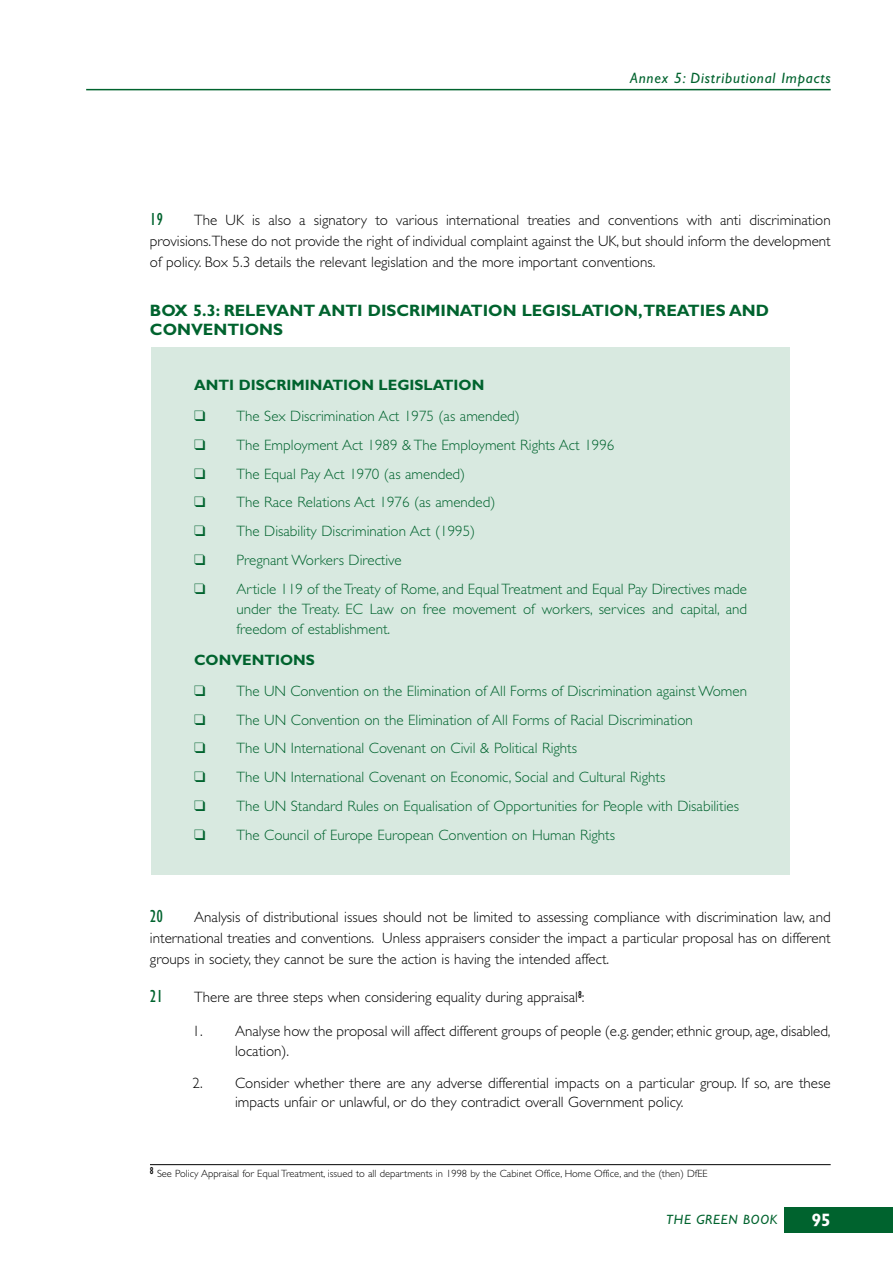
<style>
.page{position:relative;width:893px;height:1263px;background:#fff}
.page>*{position:absolute;margin:0;border:0;box-sizing:border-box;transform-origin:0 0}
.t1{font:condensed 18px "Gill Sans";color:#00632e}
.t2{font:700 condensed 18px "Gill Sans";color:#fff}
.t3{font:700 16.5px/19.8px "Gill Sans";color:#00632e}
.t4{font:300 15px/21px "Gill Sans";color:#000;text-align:justify}
.t5{font:300 15px/20.2px "Gill Sans";color:#00632e;text-align:justify}
.t6{font:700 15px "Gill Sans";color:#00632e}
.t7{font:italic 15px "Gill Sans";letter-spacing:.05em;color:#00632e}
.t8{font:italic 13.5px "Gill Sans";letter-spacing:.05em;color:#00632e}
.t9{font:300 10.5px "Gill Sans";color:#000}
</style>
<div class="page">
<div style="left:151px;top:348px;width:638px;height:527px;background:#d8e9e0"></div>
<div style="left:783px;top:1208px;width:109px;height:25px;background:#00632e"></div>
<hr style="left:86px;top:89px;width:744px;height:1px;background:#00632e">
<hr style="left:150px;top:1164px;width:680px;height:1px;background:#000">
<p class="t7" style="left:630px;top:72px;width:202px">Annex 5: Distributional Impacts</p>
<p class="t1" style="left:150px;top:213px;width:15px">19</p>
<p class="t4" style="left:150px;top:211px;width:682px;text-indent:44px">The UK is also a signatory to various international treaties and conventions with anti discrimination provisions.These do not provide the right of individual complaint against the UK, but should inform the development of policy. Box 5.3 details the relevant legislation and the more important conventions.</p>
<p class="t3" style="left:150px;top:302px;width:620px">BOX 5.3: RELEVANT ANTI DISCRIMINATION LEGISLATION,TREATIES AND<br>CONVENTIONS</p>
<p class="t6" style="left:194px;top:380px;width:292px">ANTI DISCRIMINATION LEGISLATION</p>
<p class="t5" style="left:194px;top:408px;width:327px">❑ The Sex Discrimination Act 1975 (as amended)</p>
<p class="t5" style="left:194px;top:436px;width:422px">❑ The Employment Act 1989 &amp; The Employment Rights Act 1996</p>
<p class="t5" style="left:194px;top:465px;width:273px">❑ The Equal Pay Act 1970 (as amended)</p>
<p class="t5" style="left:194px;top:494px;width:303px">❑ The Race Relations Act 1976 (as amended)</p>
<p class="t5" style="left:194px;top:523px;width:282px">❑ The Disability Discrimination Act (1995)</p>
<p class="t5" style="left:194px;top:551px;width:209px">❑ Pregnant Workers Directive</p>
<p class="t5" style="left:236px;top:580px;width:512px;text-indent:-43px">❑ Article 119 of the Treaty of Rome, and Equal Treatment and Equal Pay Directives made under the Treaty. EC Law on free movement of workers, services and capital, and freedom of establishment.</p>
<p class="t6" style="left:194px;top:655px;width:122px">CONVENTIONS</p>
<p class="t5" style="left:194px;top:682px;width:554px">❑ The UN Convention on the Elimination of All Forms of Discrimination against Women</p>
<p class="t5" style="left:194px;top:711px;width:500px">❑ The UN Convention on the Elimination of All Forms of Racial Discrimination</p>
<p class="t5" style="left:194px;top:740px;width:384px">❑ The UN International Covenant on Civil &amp; Political Rights</p>
<p class="t5" style="left:194px;top:769px;width:473px">❑ The UN International Covenant on Economic, Social and Cultural Rights</p>
<p class="t5" style="left:194px;top:797px;width:546px">❑ The UN Standard Rules on Equalisation of Opportunities for People with Disabilities</p>
<p class="t5" style="left:194px;top:826px;width:422px">❑ The Council of Europe European Convention on Human Rights</p>
<p class="t1" style="left:150px;top:909px;width:15px">20</p>
<p class="t4" style="left:150px;top:908px;width:682px;text-indent:44px">Analysis of distributional issues should not be limited to assessing compliance with discrimination law, and international treaties and conventions. Unless appraisers consider the impact a particular proposal has on different groups in society, they cannot be sure the action is having the intended affect.</p>
<p class="t1" style="left:150px;top:989px;width:15px">21</p>
<p class="t4" style="left:194px;top:988px;width:392px">There are three steps when considering equality during appraisal<sup>8</sup>:</p>
<p class="t4" style="left:235px;top:1023px;width:597px;line-height:19.5px;text-indent:-43px">1. Analyse how the proposal will affect different groups of people (e.g. gender, ethnic group, age, disabled, location).</p>
<p class="t4" style="left:235px;top:1075px;width:597px;line-height:19.5px;text-indent:-43px">2. Consider whether there are any adverse differential impacts on a particular group. If so, are these impacts unfair or unlawful, or do they contradict overall Government policy.</p>
<p class="t9" style="left:150px;top:1170px;width:559px"><sup>8</sup> See Policy Appraisal for Equal Treatment, issued to all departments in 1998 by the Cabinet Office, Home Office, and the (then) DfEE</p>
<p class="t8" style="left:666px;top:1214px;width:113px">THE GREEN BOOK</p>
<p class="t2" style="left:811px;top:1213px;width:20px">95</p>
</div>
